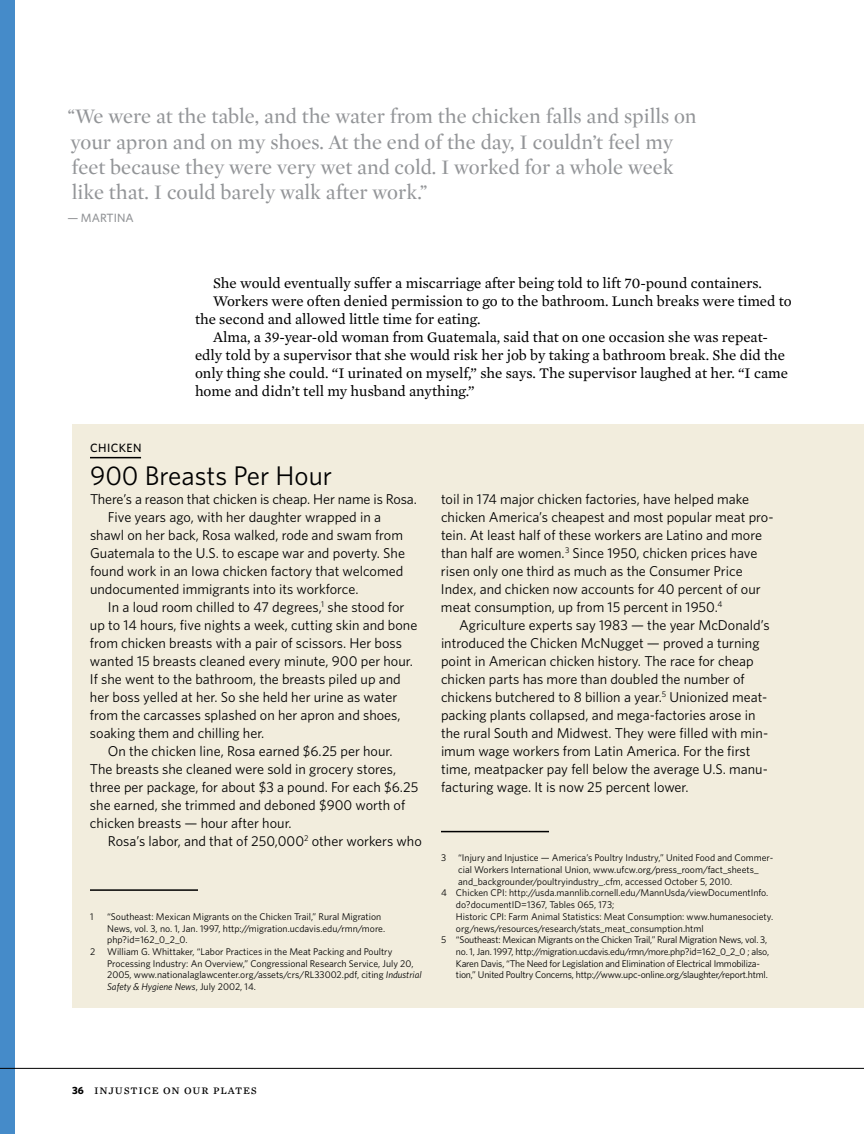
<style>
.page{position:relative;width:864px;height:1134px;background:#fff}
.page>*{position:absolute;margin:0;border:0;box-sizing:border-box;transform-origin:0 0}
.t1{font:27px "Whitney";color:#000}
.t2{font:21px/25.2px "Mercury Display";color:#939598}
.t3{font:15px "Mercury Text G2";color:#000}
.t4{font:14.25px/18px "Whitney";color:#000}
.t5{font:13.2px "Mercury Text G2 Roman SC";letter-spacing:.06em;color:#000}
.t6{font:500 12px "Whitney";color:#939598}
.t7{font:500 12px "Whitney";letter-spacing:.035em;color:#000}
.t8{font:9.75px "Whitney";color:#000}
.t9{font:9.75px "Whitney";letter-spacing:-.02em;color:#000}
.t10{font:italic 9.75px "Whitney";color:#000}
.s1{font-style:italic}
.s2{font-style:normal}
.s3{font-family:"Whitney";font-weight:700;font-size:10.5px}
</style>
<div class="page">
<div style="left:0;top:0;width:15px;height:1134px;background:#458bc9"></div>
<hr style="left:0;top:1068px;width:864px;height:1px;background:#000">
<div style="left:751px;top:425px;width:113px;height:583px;background:#f2eddd"></div>
<div style="left:72px;top:425px;width:720px;height:583px;background:#f2eddd"></div>
<hr style="left:90px;top:457px;width:51px;height:1px;background:#000">
<hr style="left:90px;top:889px;width:108px;height:2px;background:#000">
<hr style="left:441px;top:831px;width:108px;height:1px;background:#000">
<p class="t2" style="left:67px;top:104px;width:631px">“We were at the table, and the water from the chicken falls and spills on your apron and on my shoes. At the end of the day, I couldn’t feel my feet because they were very wet and cold. I worked for a whole week like that. I could barely walk after work.”</p>
<p class="t6" style="left:67px;top:210px;width:68px">— MARTINA</p>
<p class="t3" style="left:213px;top:274px;width:551px">She would eventually suffer a miscarriage after being told to lift 70-pound containers.</p>
<p class="t3" style="left:213px;top:292px;width:580px">Workers were often denied permission to go to the bathroom. Lunch breaks were timed to</p>
<p class="t3" style="left:195px;top:310px;width:287px">the second and allowed little time for eating.</p>
<p class="t3" style="left:213px;top:328px;width:557px">Alma, a 39-year-old woman from Guatemala, said that on one occasion she was repeat-</p>
<p class="t3" style="left:195px;top:346px;width:592px">edly told by a supervisor that she would risk her job by taking a bathroom break. She did the</p>
<p class="t3" style="left:195px;top:364px;width:595px">only thing she could. “I urinated on myself,” she says. The supervisor laughed at her. “I came</p>
<p class="t3" style="left:195px;top:382px;width:281px">home and didn’t tell my husband anything.”</p>
<p class="t7" style="left:90px;top:441px;width:53px">CHICKEN</p>
<h1 class="t1" style="left:90px;top:459px;width:244px">900 Breasts Per Hour</h1>
<p class="t4" style="left:90px;top:490px;width:328px">There’s a reason that chicken is cheap. Her name is Rosa.</p>
<p class="t4" style="left:108px;top:508px;width:274px">Five years ago, with her daughter wrapped in a</p>
<p class="t4" style="left:90px;top:526px;width:315px">shawl on her back, Rosa walked, rode and swam from</p>
<p class="t4" style="left:90px;top:544px;width:317px">Guatemala to the U.S. to escape war and poverty. She</p>
<p class="t4" style="left:90px;top:562px;width:315px">found work in an Iowa chicken factory that welcomed</p>
<p class="t4" style="left:90px;top:580px;width:270px">undocumented immigrants into its workforce.</p>
<p class="t4" style="left:108px;top:598px;width:298px">In a loud room chilled to 47 degrees,<sup>1</sup> she stood for</p>
<p class="t4" style="left:90px;top:616px;width:329px">up to 14 hours, five nights a week, cutting skin and bone</p>
<p class="t4" style="left:90px;top:634px;width:313px">from chicken breasts with a pair of scissors. Her boss</p>
<p class="t4" style="left:90px;top:652px;width:324px">wanted 15 breasts cleaned every minute, 900 per hour.</p>
<p class="t4" style="left:90px;top:670px;width:312px">If she went to the bathroom, the breasts piled up and</p>
<p class="t4" style="left:90px;top:688px;width:309px">her boss yelled at her. So she held her urine as water</p>
<p class="t4" style="left:90px;top:706px;width:312px">from the carcasses splashed on her apron and shoes,</p>
<p class="t4" style="left:90px;top:724px;width:176px">soaking them and chilling her.</p>
<p class="t4" style="left:108px;top:742px;width:286px">On the chicken line, Rosa earned $6.25 per hour.</p>
<p class="t4" style="left:90px;top:760px;width:308px">The breasts she cleaned were sold in grocery stores,</p>
<p class="t4" style="left:90px;top:778px;width:330px">three per package, for about $3 a pound. For each $6.25</p>
<p class="t4" style="left:90px;top:796px;width:317px">she earned, she trimmed and deboned $900 worth of</p>
<p class="t4" style="left:90px;top:814px;width:203px">chicken breasts — hour after hour.</p>
<p class="t4" style="left:108px;top:832px;width:315px">Rosa’s labor, and that of 250,000<sup>2</sup> other workers who</p>
<p class="t8" style="left:90px;top:911px;width:5px">1</p>
<p class="t8" style="left:107px;top:911px;width:276px">“Southeast: Mexican Migrants on the Chicken Trail,” Rural Migration</p>
<p class="t8" style="left:107px;top:922px;width:279px">News, vol. 3, no. 1, Jan. 1997, http://migration.ucdavis.edu/rmn/more.</p>
<p class="t8" style="left:107px;top:934px;width:82px">php?id=162_0_2_0.</p>
<p class="t8" style="left:90px;top:946px;width:304px">2 William G. Whittaker, “Labor Practices in the Meat Packing and Poultry</p>
<p class="t8" style="left:107px;top:957px;width:308px">Processing Industry: An Overview,” Congressional Research Service, July 20,</p>
<p class="t8" style="left:107px;top:969px;width:316px">2005, www.nationalaglawcenter.org/assets/crs/RL33002.pdf, citing <span class="s1">Industrial</span></p>
<p class="t10" style="left:107px;top:981px;width:150px">Safety &amp; Hygiene News<span class="s2">, July 2002, 14.</span></p>
<p class="t4" style="left:441px;top:490px;width:334px">toil in 174 major chicken factories, have helped make chicken America’s cheapest and most popular meat pro&shy;tein. At least half of these workers are Latino and more than half are women.<sup>3</sup> Since 1950, chicken prices have risen only one third as much as the Consumer Price Index, and chicken now accounts for 40 percent of our meat consumption, up from 15 percent in 1950.<sup>4</sup></p>
<p class="t4" style="left:441px;top:616px;width:330px;text-indent:18px">Agriculture experts say 1983 — the year McDonald’s introduced the Chicken McNugget — proved a turning point in American chicken history. The race for cheap chicken parts has more than doubled the number of chickens butchered to 8 billion a year.<sup>5</sup> Unionized meat&shy;packing plants collapsed, and mega-factories arose in the rural South and Midwest. They were filled with min&shy;imum wage workers from Latin America. For the first time, meatpacker pay fell below the average U.S. manu&shy;facturing wage. It is now 25 percent lower.</p>
<p class="t8" style="left:441px;top:852px;width:334px">3 “Injury and Injustice — America’s Poultry Industry,” United Food and Commer-</p>
<p class="t8" style="left:458px;top:864px;width:302px">cial Workers International Union, www.ufcw.org/press_room/fact_sheets_</p>
<p class="t8" style="left:458px;top:876px;width:275px">and_backgrounder/poultryindustry_.cfm, accessed October 5, 2010.</p>
<p class="t8" style="left:441px;top:887px;width:329px">4 Chicken CPI: http://usda.mannlib.cornell.edu/MannUsda/viewDocumentInfo.</p>
<p class="t8" style="left:456px;top:899px;width:160px">do?documentID=1367, Tables 065, 173;</p>
<p class="t8" style="left:456px;top:911px;width:319px">Historic CPI: Farm Animal Statistics: Meat Consumption: www.humanesociety.</p>
<p class="t8" style="left:456px;top:922px;width:249px">org/news/resources/research/stats_meat_consumption.html</p>
<p class="t9" style="left:441px;top:934px;width:328px">5 “Southeast: Mexican Migrants on the Chicken Trail,” Rural Migration News, vol. 3,</p>
<p class="t9" style="left:456px;top:946px;width:315px">no. 1, Jan. 1997, http://migration.ucdavis.edu/rmn/more.php?id=162_0_2_0 ; also,</p>
<p class="t9" style="left:456px;top:957px;width:305px">Karen Davis, “The Need for Legislation and Elimination of Electrical Immobiliza-</p>
<p class="t9" style="left:456px;top:969px;width:313px">tion,” United Poultry Concerns, http://www.upc-online.org/slaughter/report.html.</p>
<p class="t5" style="left:72px;top:1082px;width:187px"><span class="s3">36</span> injustice on our plates</p>
</div>
